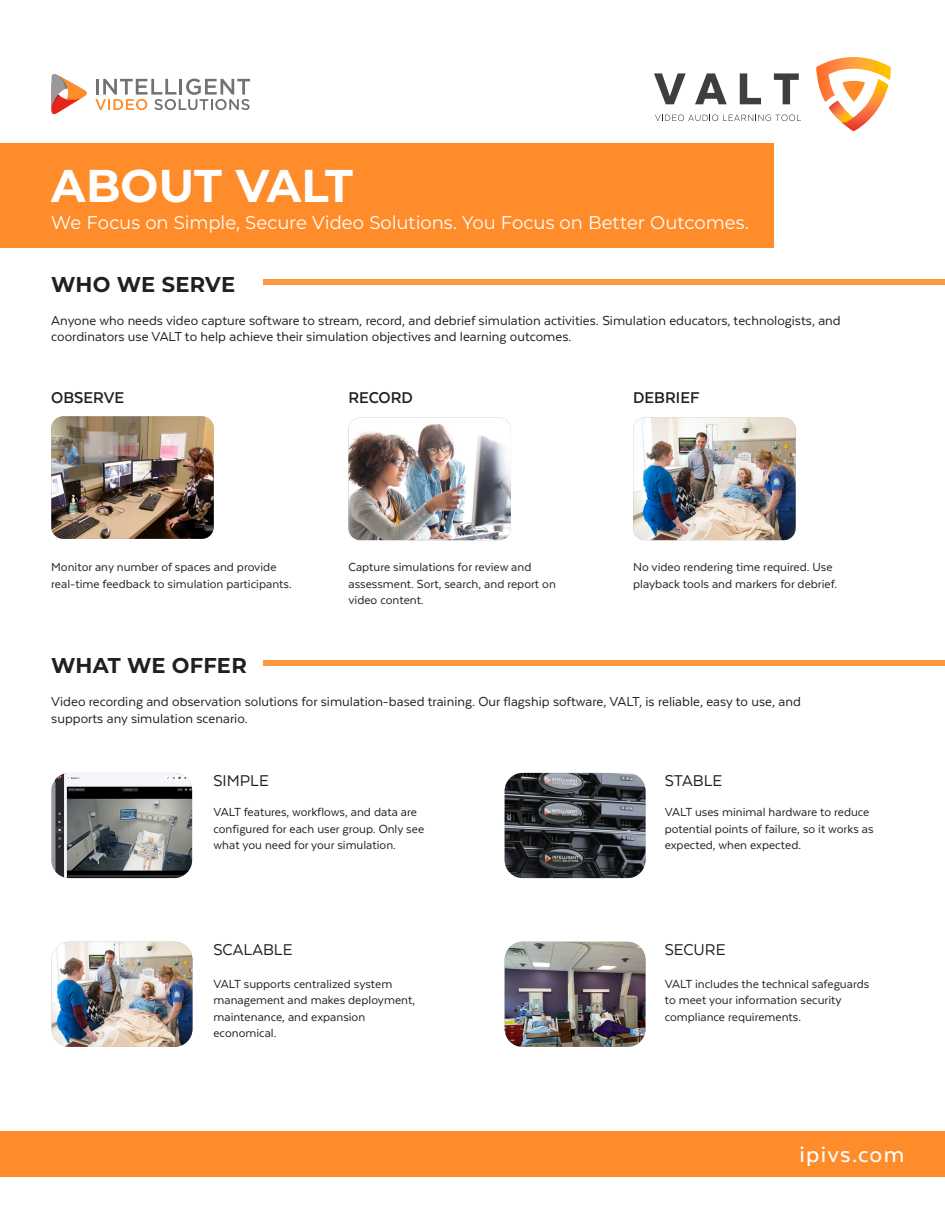
<style>
.page{position:relative;width:945px;height:1215px;background:#fff}
.page>*{position:absolute;margin:0;border:0;box-sizing:border-box;transform-origin:0 0}
.t1{font:700 45.9px "Montserrat";letter-spacing:.005em;color:#fff}
.t2{font:500 25.5px "Texta";letter-spacing:.05em;color:#fff}
.t3{font:700 21.45px "Montserrat";letter-spacing:.01em;color:#231f20}
.t4{font:18.3px "Montserrat";color:#fff}
.t5{font:18px "Texta";color:#231f20}
.t6{font:700 18px "Texta";color:#231f20}
.t7{font:15px/16.5px "Texta";color:#231f20}
.t8{font:13.5px/16.5px "Texta";color:#231f20}
</style>
<div class="page">
<div style="left:0;top:143px;width:773px;height:105px;background:#ff8c2b"></div>
<div style="left:0;top:1131px;width:945px;height:46px;background:#ff8c2b"></div>
<svg style="left:51px;top:74px;width:36px;height:41px"></svg>
<svg style="left:95px;top:79px;width:155px;height:31px"></svg>
<div style="left:263px;top:279px;width:682px;height:6px;background:#ff9740"></div>
<img style="left:51px;top:416px;width:163px;height:123px">
<img style="left:348px;top:418px;width:163px;height:122px">
<img style="left:633px;top:418px;width:163px;height:122px">
<div style="left:263px;top:660px;width:682px;height:6px;background:#ff9740"></div>
<div style="left:51px;top:773px;width:141px;height:105px;background:#99989b;border-radius:18px"></div>
<img style="left:55px;top:773px;width:137px;height:105px">
<img style="left:52px;top:942px;width:141px;height:105px">
<img style="left:505px;top:773px;width:140px;height:105px">
<svg style="left:654px;top:73px;width:32px;height:31px"></svg>
<svg style="left:695px;top:73px;width:32px;height:31px"></svg>
<svg style="left:740px;top:73px;width:21px;height:31px"></svg>
<svg style="left:774px;top:73px;width:25px;height:31px"></svg>
<svg style="left:655px;top:115px;width:146px;height:6px"></svg>
<svg style="left:816px;top:57px;width:75px;height:74px"></svg>
<img style="left:505px;top:942px;width:140px;height:105px">
<p class="t1" style="left:51px;top:153px;width:303px">ABOUT VALT</p>
<p class="t4" style="left:51px;top:210px;width:699px">We Focus on Simple, Secure Video Solutions. You Focus on Better Outcomes.</p>
<p class="t3" style="left:51px;top:269px;width:185px">WHO WE SERVE</p>
<p class="t7" style="left:51px;top:312px;width:791px">Anyone who needs video capture software to stream, record, and debrief simulation activities. Simulation educators, technologists, and coordinators use VALT to help achieve their simulation objectives and learning outcomes.</p>
<p class="t6" style="left:51px;top:388px;width:74px">OBSERVE</p>
<p class="t6" style="left:348px;top:388px;width:66px">RECORD</p>
<p class="t8" style="left:51px;top:559px;width:242px">Monitor any number of spaces and provide real-time feedback to simulation participants.</p>
<p class="t3" style="left:51px;top:650px;width:197px">WHAT WE OFFER</p>
<p class="t8" style="left:348px;top:559px;width:209px">Capture simulations for review and assessment. Sort, search, and report on video content.</p>
<p class="t6" style="left:633px;top:388px;width:68px">DEBRIEF</p>
<p class="t8" style="left:633px;top:559px;width:205px">No video rendering time required. Use playback tools and markers for debrief.</p>
<p class="t7" style="left:51px;top:693px;width:751px">Video recording and observation solutions for simulation-based training. Our flagship software, VALT, is reliable, easy to use, and supports any simulation scenario.</p>
<p class="t5" style="left:213px;top:772px;width:57px">SIMPLE</p>
<p class="t5" style="left:665px;top:772px;width:59px">STABLE</p>
<p class="t8" style="left:213px;top:804px;width:212px">VALT features, workflows, and data are configured for each user group. Only see what you need for your simulation.</p>
<p class="t8" style="left:665px;top:804px;width:210px">VALT uses minimal hardware to reduce potential points of failure, so it works as expected, when expected.</p>
<p class="t5" style="left:213px;top:941px;width:81px">SCALABLE</p>
<p class="t5" style="left:665px;top:941px;width:62px">SECURE</p>
<p class="t8" style="left:213px;top:975px;width:203px">VALT supports centralized system management and makes deployment, maintenance, and expansion economical.</p>
<p class="t8" style="left:665px;top:975px;width:206px">VALT includes the technical safeguards to meet your information security compliance requirements.</p>
<p class="t2" style="left:800px;top:1141px;width:106px">ipivs.com</p>
</div>
